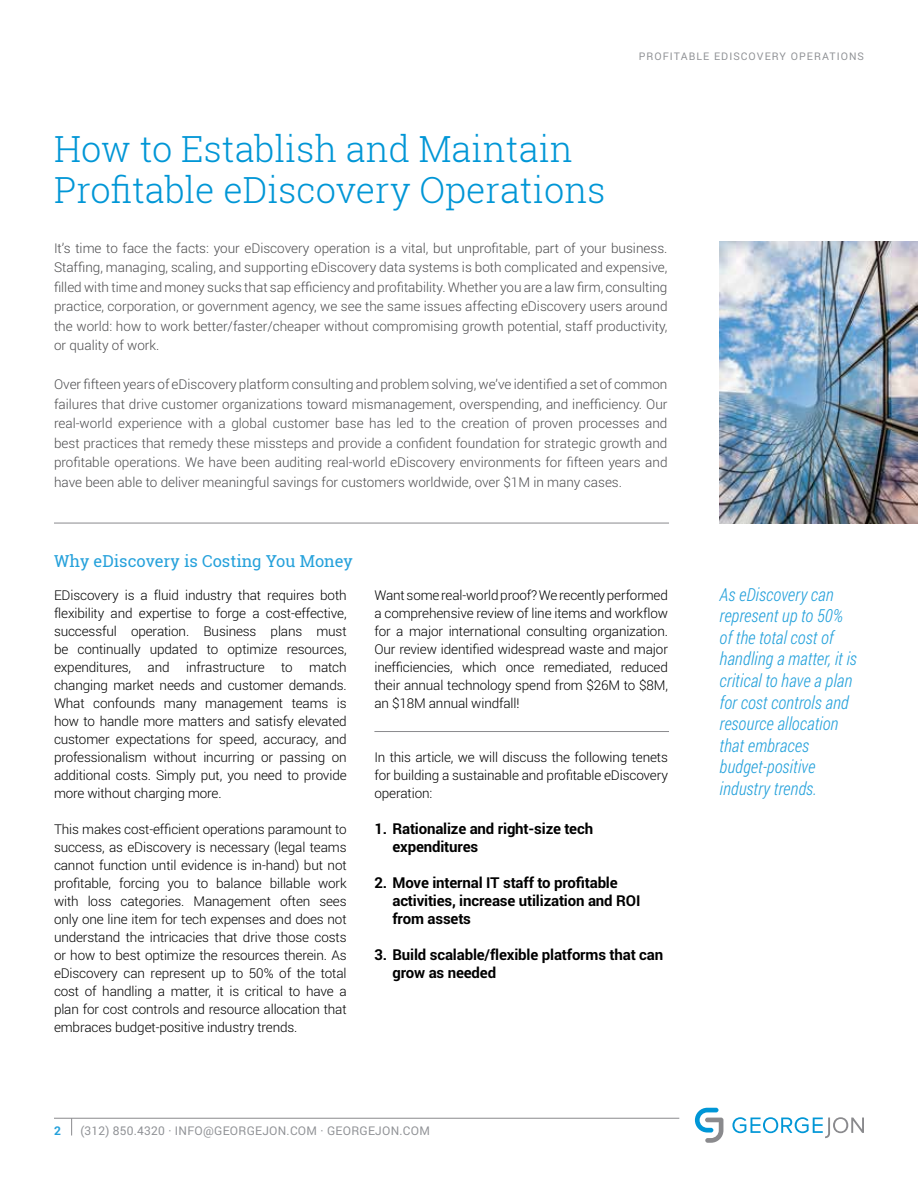
<style>
.page{position:relative;width:918px;height:1188px;background:#fff}
.page>*{position:absolute;margin:0;border:0;box-sizing:border-box;transform-origin:0 0}
.t1{font:300 36px/40.5px "Roboto Slab";color:#0096d6}
.t2{font:italic 300 18px/21.6px "Roboto Condensed";color:#25a1db}
.t3{font:16.5px "Roboto Slab";color:#25a1db}
.t4{font:700 15px/18px "Roboto";letter-spacing:-.01em;color:#000}
.t5{font:300 13.5px/18px "Roboto";letter-spacing:-.01em;color:#000;text-align:justify}
.t6{font:300 13.5px/19.5px "Roboto";color:#4d4d4f;text-align:justify}
.t7{font:12px "Roboto";letter-spacing:.02em;color:#8e9094}
.t8{font:700 12px "Roboto";color:#25a1db}
.t9{font:10.5px "Roboto";letter-spacing:.1em;color:#8e9094}
</style>
<div class="page">
<svg style="left:695px;top:1108px;width:28px;height:35px"></svg>
<svg style="left:732px;top:1117px;width:132px;height:21px"></svg>
<hr style="left:54px;top:1118px;width:625px;height:1px;background:#8a8a8d">
<svg style="left:71px;top:1119px;width:1px;height:17px"></svg>
<img style="left:720px;top:242px;width:198px;height:281px">
<hr style="left:54px;top:523px;width:615px;height:1px;background:#8a8a8d">
<hr style="left:374px;top:731px;width:295px;height:1px;background:#8a8a8d">
<p class="t9" style="left:639px;top:49px;width:227px">PROFITABLE EDISCOVERY OPERATIONS</p>
<h1 class="t1" style="left:54px;top:128px;width:553px">How to Establish and Maintain<br>Profitable eDiscovery Operations</h1>
<p class="t6" style="left:54px;top:238px;width:615px">It’s time to face the facts: your eDiscovery operation is a vital, but unprofitable, part of your business.<br>Staffing, managing, scaling, and supporting eDiscovery data systems is both complicated and expensive, filled with time and money sucks that sap efficiency and profitability. Whether you are a law firm, consulting practice, corporation, or government agency, we see the same issues affecting eDiscovery users around the world: how to work better/faster/cheaper without compromising growth potential, staff productivity, or quality of work.</p>
<p class="t6" style="left:54px;top:374px;width:615px">Over fifteen years of eDiscovery platform consulting and problem solving, we’ve identified a set of common failures that drive customer organizations toward mismanagement, overspending, and inefficiency. Our real-world experience with a global customer base has led to the creation of proven processes and best practices that remedy these missteps and provide a confident foundation for strategic growth and profitable operations. We have been auditing real-world eDiscovery environments for fifteen years and have been able to deliver meaningful savings for customers worldwide, over $1M in many cases.</p>
<p class="t3" style="left:54px;top:550px;width:300px">Why eDiscovery is Costing You Money</p>
<p class="t5" style="left:54px;top:586px;width:294px">EDiscovery is a fluid industry that requires both flexibility and expertise to forge a cost-effective, successful operation. Business plans must be continually updated to optimize resources, expenditures, and infrastructure to match changing market needs and customer demands.<br>What confounds many management teams is how to handle more matters and satisfy elevated customer expectations for speed, accuracy, and professionalism without incurring or passing on additional costs. Simply put, you need to provide more without charging more.</p>
<p class="t5" style="left:54px;top:820px;width:294px">This makes cost-efficient operations paramount to success, as eDiscovery is necessary (legal teams cannot function until evidence is in-hand) but not profitable, forcing you to balance billable work with loss categories. Management often sees only one line item for tech expenses and does not understand the intricacies that drive those costs or how to best optimize the resources therein. As eDiscovery can represent up to 50% of the total cost of handling a matter, it is critical to have a plan for cost controls and resource allocation that embraces budget-positive industry trends.</p>
<p class="t5" style="left:374px;top:586px;width:295px">Want some real-world proof? We recently performed a comprehensive review of line items and workflow for a major international consulting organization.<br>Our review identified widespread waste and major inefficiencies, which once remediated, reduced their annual technology spend from $26M to $8M, an $18M annual windfall!</p>
<p class="t5" style="left:374px;top:748px;width:295px">In this article, we will discuss the following tenets for building a sustainable and profitable eDiscovery operation:</p>
<p class="t4" style="left:392px;top:820px;width:202px;text-indent:-18px">1. Rationalize and right-size tech expenditures</p>
<p class="t4" style="left:392px;top:874px;width:249px;text-indent:-18px">2. Move internal IT staff to profitable activities, increase utilization and ROI from assets</p>
<p class="t4" style="left:392px;top:946px;width:272px;text-indent:-18px">3. Build scalable/flexible platforms that can grow as needed</p>
<p class="t8" style="left:54px;top:1123px;width:8px">2</p>
<p class="t7" style="left:80px;top:1122px;width:351px">(312) 850.4320 · INFO@GEORGEJON.COM · GEORGEJON.COM</p>
<h2 class="t2" style="left:720px;top:583px;width:139px">As eDiscovery can represent up to 50% of the total cost of handling a matter, it is critical to have a plan for cost controls and resource allocation that embraces budget-positive industry trends.</h2>
</div>
